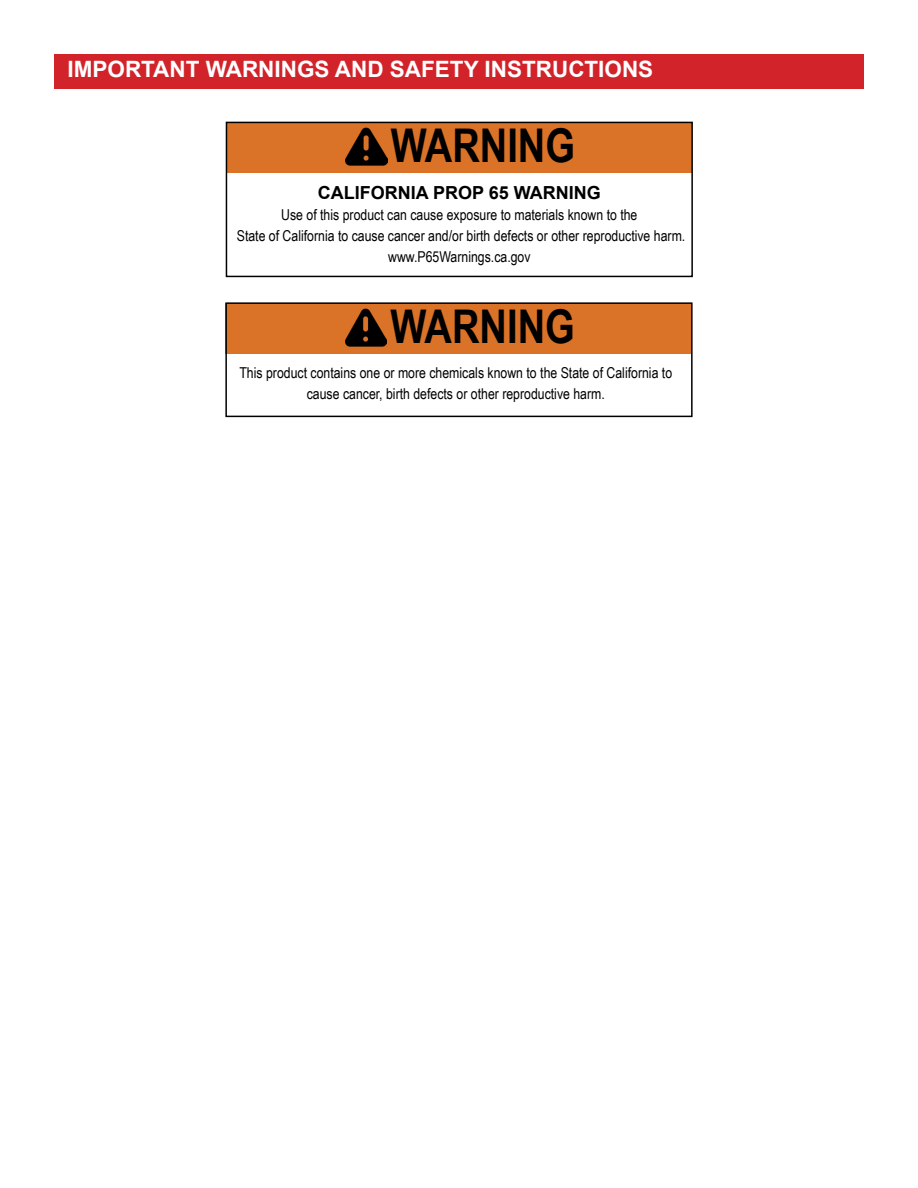
<style>
.page{position:relative;width:918px;height:1188px;background:#fff}
.page>*{position:absolute;margin:0;border:0;box-sizing:border-box;transform-origin:0 0}
.t1{font:700 46.5px "Arial Narrow";color:#000}
.t2{font:700 22.5px "Arial";color:#fff}
.t3{font:700 18px "Arial";color:#000}
.t4{font:15px/21px "Arial Narrow";color:#000;text-align:center}
</style>
<div class="page">
<div style="left:54px;top:54px;width:810px;height:35px;background:#d2232a"></div>
<div style="left:226px;top:303px;width:465px;height:50px;background:#da7227"></div>
<img style="left:345px;top:308px;width:42px;height:39px">
<div style="left:225px;top:302px;width:468px;height:115px;border:2px solid #000"></div>
<div style="left:226px;top:122px;width:466px;height:51px;background:#da7227"></div>
<img style="left:345px;top:127px;width:42px;height:39px">
<div style="left:226px;top:122px;width:467px;height:155px;border:2px solid #000"></div>
<h2 class="t2" style="left:68px;top:53px;width:587px">IMPORTANT WARNINGS AND SAFETY INSTRUCTIONS</h2>
<h1 class="t1" style="left:391px;top:111px;width:186px">WARNING</h1>
<p class="t3" style="left:318px;top:180px;width:285px">CALIFORNIA PROP 65 WARNING</p>
<p class="t4" style="left:237px;top:204px;width:450px">Use of this product can cause exposure to materials known to the<br>State of California to cause cancer and/or birth defects or other reproductive harm. www.P65Warnings.ca.gov</p>
<h1 class="t1" style="left:391px;top:292px;width:186px">WARNING</h1>
<p class="t4" style="left:239px;top:361px;width:434px">This product contains one or more chemicals known to the State of California to cause cancer, birth defects or other reproductive harm.</p>
</div>
